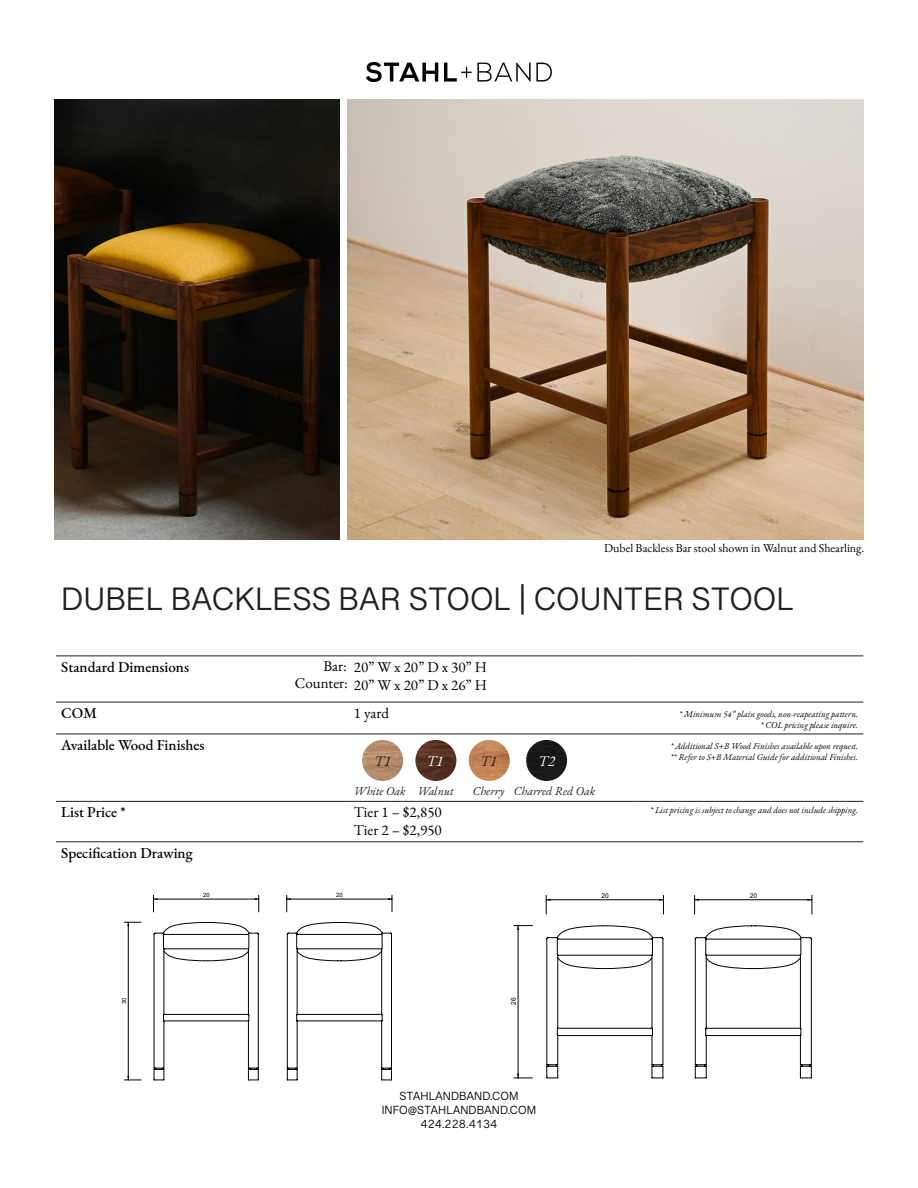
<style>
.page{position:relative;width:918px;height:1188px;background:#fff}
.page>*{position:absolute;margin:0;border:0;box-sizing:border-box;transform-origin:0 0}
.t1{font:33px "Grantha Sangam MN";color:#231f20}
.t2{font:500 15px "EB Garamond";color:#000}
.t3{font:15px "EB Garamond";color:#000}
.t4{font:italic 15px "EB Garamond";color:#231f20}
.t5{font:italic 15px "EB Garamond";color:#fff}
.t6{font:12px/14.4px "Grantha Sangam MN";color:#000;text-align:center}
.t7{font:12px "EB Garamond";color:#000}
.t8{font:italic 12px "EB Garamond";color:#231f20}
.t9{font:italic 9px "EB Garamond";color:#000}
.t10{font:6.6px "Arial";color:#000}
.t11{font:5.85px "Arial";color:#000}
</style>
<div class="page">
<img style="left:366px;top:63px;width:186px;height:19px">
<hr style="left:56px;top:656px;width:292px;height:1px;background:#231f20">
<hr style="left:348px;top:656px;width:288px;height:1px;background:#231f20">
<hr style="left:636px;top:656px;width:227px;height:1px;background:#231f20">
<hr style="left:56px;top:702px;width:292px;height:1px;background:#231f20">
<hr style="left:348px;top:702px;width:288px;height:1px;background:#231f20">
<hr style="left:636px;top:702px;width:227px;height:1px;background:#231f20">
<hr style="left:56px;top:734px;width:292px;height:1px;background:#231f20">
<hr style="left:348px;top:734px;width:288px;height:1px;background:#231f20">
<hr style="left:636px;top:734px;width:227px;height:1px;background:#231f20">
<hr style="left:56px;top:801px;width:292px;height:1px;background:#231f20">
<hr style="left:348px;top:801px;width:288px;height:1px;background:#231f20">
<hr style="left:636px;top:801px;width:227px;height:1px;background:#231f20">
<hr style="left:56px;top:842px;width:292px;height:1px;background:#231f20">
<hr style="left:348px;top:842px;width:288px;height:1px;background:#231f20">
<hr style="left:636px;top:842px;width:227px;height:1px;background:#231f20">
<img style="left:362px;top:740px;width:41px;height:41px;border-radius:21px">
<img style="left:415px;top:740px;width:41px;height:41px;border-radius:21px">
<img style="left:469px;top:740px;width:41px;height:41px;border-radius:21px">
<img style="left:526px;top:740px;width:41px;height:41px;border-radius:21px">
<img style="left:54px;top:99px;width:285px;height:440px">
<img style="left:348px;top:99px;width:516px;height:440px">
<svg style="left:124px;top:895px;width:269px;height:185px"></svg>
<svg style="left:513px;top:895px;width:300px;height:183px"></svg>
<p class="t7" style="left:604px;top:540px;width:262px">Dubel Backless Bar stool shown in Walnut and Shearling.</p>
<p class="t1" style="left:61px;top:580px;width:734px">DUBEL BACKLESS BAR STOOL | COUNTER STOOL</p>
<p class="t2" style="left:61px;top:657px;width:129px">Standard Dimensions</p>
<p class="t3" style="left:354px;top:657px;width:135px">20” W x 20” D x 30” H</p>
<p class="t3" style="left:295px;top:675px;width:194px">Counter: 20” W x 20” D x 26” H</p>
<p class="t2" style="left:61px;top:703px;width:37px">COM</p>
<p class="t3" style="left:354px;top:703px;width:37px">1 yard</p>
<p class="t9" style="left:679px;top:708px;width:180px">* Minimum 54” plain goods, non-reapeating pattern.</p>
<p class="t9" style="left:761px;top:719px;width:99px">* COL pricing please inquire.</p>
<p class="t2" style="left:61px;top:735px;width:145px">Available Wood Finishes</p>
<p class="t8" style="left:354px;top:784px;width:101px">White Oak Walnut</p>
<p class="t8" style="left:473px;top:784px;width:124px">Cherry Charred Red Oak</p>
<p class="t3" style="left:323px;top:657px;width:25px">Bar:</p>
<p class="t9" style="left:670px;top:740px;width:189px">* Additional S+B Wood Finishes available upon request.</p>
<p class="t9" style="left:671px;top:751px;width:189px">** Refer to S+B Material Guide for additional Finishes.</p>
<p class="t4" style="left:375px;top:751px;width:18px">T1</p>
<p class="t5" style="left:427px;top:751px;width:18px">T1</p>
<p class="t4" style="left:480px;top:751px;width:18px">T1</p>
<p class="t5" style="left:539px;top:751px;width:18px">T2</p>
<p class="t2" style="left:61px;top:802px;width:66px">List Price *</p>
<p class="t3" style="left:354px;top:802px;width:89px">Tier 1 – $2,850</p>
<p class="t3" style="left:354px;top:820px;width:89px">Tier 2 – $2,950</p>
<p class="t2" style="left:61px;top:843px;width:133px">Specification Drawing</p>
<p class="t11" style="left:203px;top:891px;width:8px">20</p>
<p class="t11" style="left:336px;top:891px;width:8px">20</p>
<p class="t11" style="left:120px;top:1004px;width:8px;rotate:-90deg">30</p>
<p class="t10" style="left:509px;top:1005px;width:9px;rotate:-90deg">26</p>
<h3 class="t6" style="left:382px;top:1088px;width:156px">STAHLANDBAND.COM<br>INFO@STAHLANDBAND.COM<br>424.228.4134</h3>
<p class="t9" style="left:650px;top:804px;width:209px">* List pricing is subject to change and does not include shipping.</p>
<p class="t10" style="left:601px;top:891px;width:9px">20</p>
<p class="t10" style="left:750px;top:891px;width:9px">20</p>
</div>
